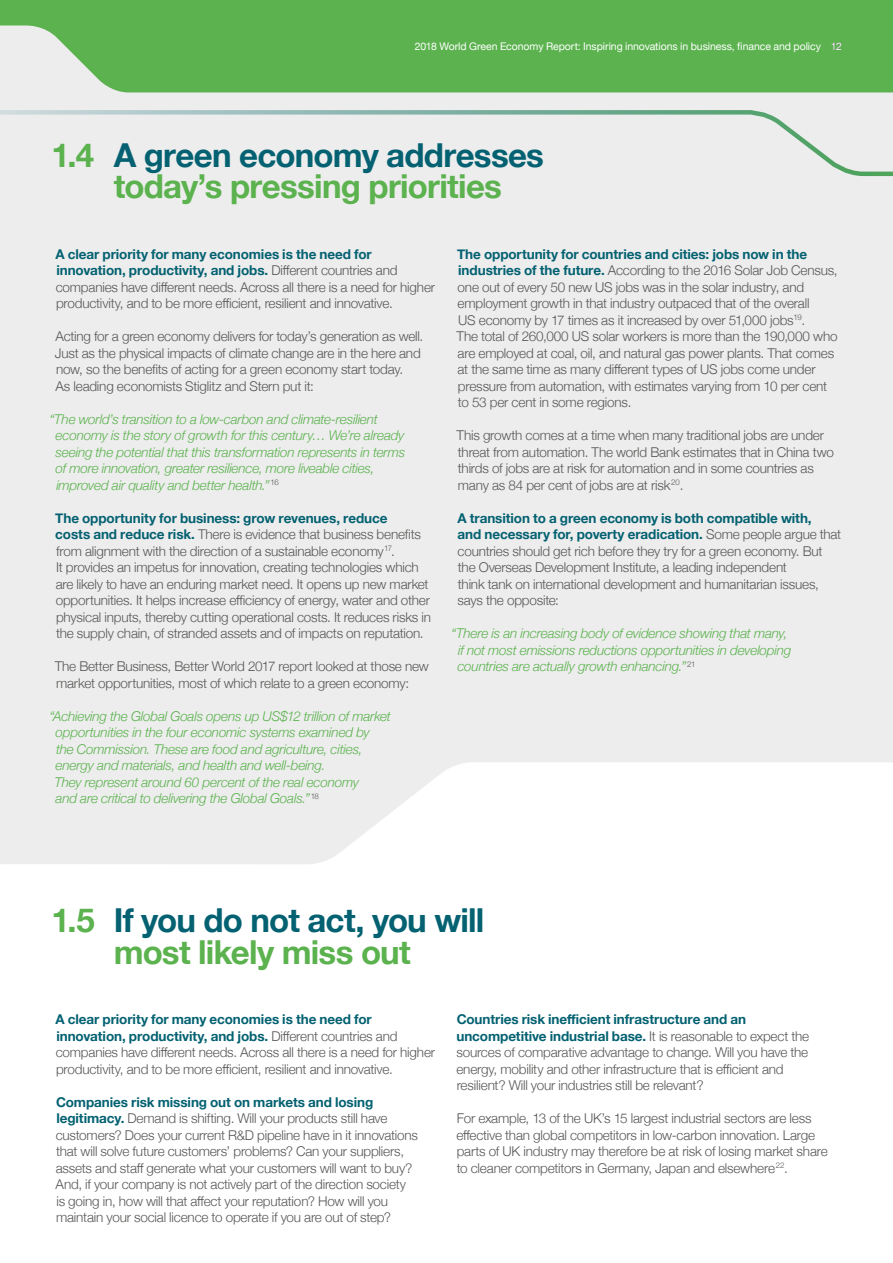
<style>
.page{position:relative;width:893px;height:1263px;background:#ededed}
.page>*{position:absolute;margin:0;border:0;box-sizing:border-box;transform-origin:0 0}
.t1{font:700 33px/31.3px "Helvetica Neue";letter-spacing:-.02em;color:#5bb24e}
.t2{font:700 33px/31.3px "Helvetica Neue";letter-spacing:-.025em;color:#036171;text-align:center}
.t3{font:300 13.5px/16.5px "Helvetica Neue";letter-spacing:-.015em;color:#575756}
.t4{font:italic 300 13.5px/16.5px "Helvetica Neue";letter-spacing:-.015em;color:#5bb24e}
.t5{font:10.5px "Helvetica Neue";letter-spacing:-.005em;color:#fff}
.s1{color:#575756}
.s2{color:#036171}
.s3{font-weight:700;color:#036171}
.s4{color:#5bb24e}
</style>
<div class="page">
<div style="left:0;top:0;width:893px;height:92px;background:#5bb24e"></div>
<svg style="left:0;top:762px;width:893px;height:501px;background:#fdfdfd"></svg>
<svg style="left:0;top:110px;width:893px;height:67px"></svg>
<p class="t5" style="left:415px;top:39px;width:429px">2018 World Green Economy Report: Inspiring innovations in business, finance and policy <span class="s1">12</span></p>
<h1 class="t1" style="left:114px;top:140px;width:432px;text-indent:-62px">1.4 <span class="s2">A green economy addresses </span>today’s pressing priorities</h1>
<p class="t3" style="left:56px;top:245px;width:381px"><span class="s3">A clear priority for many economies is the need for innovation, productivity, and jobs.</span> Different countries and companies have different needs. Across all there is a need for higher productivity, and to be more efficient, resilient and innovative.</p>
<p class="t3" style="left:55px;top:327px;width:370px">Acting for a green economy delivers for today’s generation as well.<br>Just as the physical impacts of climate change are in the here and now, so the benefits of acting for a green economy start today.<br>As leading economists Stiglitz and Stern put it:</p>
<p class="t4" style="left:56px;top:410px;width:351px;text-indent:-6px">“The world’s transition to a low-carbon and climate-resilient economy is the story of growth for this century… We’re already seeing the potential that this transformation represents in terms of more innovation, greater resilience, more liveable cities, improved air quality and better health.”<sup>16</sup></p>
<p class="t3" style="left:55px;top:509px;width:377px"><span class="s3">The opportunity for business: grow revenues, reduce<br>costs and reduce risk.</span> There is evidence that business benefits from alignment with the direction of a sustainable economy<sup>17</sup>.<br>It provides an impetus for innovation, creating technologies which are likely to have an enduring market need. It opens up new market opportunities. It helps increase efficiency of energy, water and other physical inputs, thereby cutting operational costs. It reduces risks in the supply chain, of stranded assets and of impacts on reputation.</p>
<p class="t3" style="left:55px;top:657px;width:376px">The Better Business, Better World 2017 report looked at those new market opportunities, most of which relate to a green economy:</p>
<p class="t4" style="left:55px;top:707px;width:338px;text-indent:-5px">“Achieving the Global Goals opens up US$12 trillion of market opportunities in the four economic systems examined by<br>the Commission. These are food and agriculture, cities, energy and materials, and health and well-being.<br>They represent around 60 percent of the real economy<br>and are critical to delivering the Global Goals.”<sup>18</sup></p>
<p class="t3" style="left:457px;top:245px;width:383px"><span class="s3">The opportunity for countries and cities: jobs now in the industries of the future.</span> According to the 2016 Solar Job Census, one out of every 50 new US jobs was in the solar industry, and employment growth in that industry outpaced that of the overall<br>US economy by 17 times as it increased by over 51,000 jobs<sup>19</sup>.<br>The total of 260,000 US solar workers is more than the 190,000 who are employed at coal, oil, and natural gas power plants. That comes at the same time as many different types of US jobs come under pressure from automation, with estimates varying from 10 per cent to 53 per cent in some regions.</p>
<p class="t3" style="left:457px;top:426px;width:379px">This growth comes at a time when many traditional jobs are under threat from automation. The world Bank estimates that in China two thirds of jobs are at risk for automation and in some countries as many as 84 per cent of jobs are at risk<sup>20</sup>.</p>
<p class="t3" style="left:457px;top:509px;width:385px"><span class="s3">A transition to a green economy is both compatible with,<br>and necessary for, poverty eradication.</span> Some people argue that countries should get rich before they try for a green economy. But the Overseas Development Institute, a leading independent<br>think tank on international development and humanitarian issues, says the opposite:</p>
<p class="t4" style="left:457px;top:624px;width:335px;text-indent:-6px">“There is an increasing body of evidence showing that many, if not most emissions reductions opportunities in developing countries are actually growth enhancing.”<sup>21</sup></p>
<h1 class="t2" style="left:52px;top:906px;width:434px"><span class="s4">1.5</span> If you do not act, you will <span class="s4">most likely miss out</span></h1>
<p class="t3" style="left:56px;top:1010px;width:381px"><span class="s3">A clear priority for many economies is the need for innovation, productivity, and jobs.</span> Different countries and companies have different needs. Across all there is a need for higher productivity, and to be more efficient, resilient and innovative.</p>
<p class="t3" style="left:56px;top:1093px;width:364px"><span class="s3">Companies risk missing out on markets and losing legitimacy.</span> Demand is shifting. Will your products still have customers? Does your current R&amp;D pipeline have in it innovations that will solve future customers’ problems? Can your suppliers, assets and staff generate what your customers will want to buy?<br>And, if your company is not actively part of the direction society is going in, how will that affect your reputation? How will you maintain your social licence to operate if you are out of step?</p>
<p class="t3" style="left:456px;top:1010px;width:354px"><span class="s3">Countries risk inefficient infrastructure and an uncompetitive industrial base.</span> It is reasonable to expect the sources of comparative advantage to change. Will you have the energy, mobility and other infrastructure that is efficient and resilient? Will your industries still be relevant?</p>
<p class="t3" style="left:456px;top:1109px;width:373px">For example, 13 of the UK’s 15 largest industrial sectors are less effective than global competitors in low-carbon innovation. Large parts of UK industry may therefore be at risk of losing market share to cleaner competitors in Germany, Japan and elsewhere<sup>22</sup>.</p>
</div>
